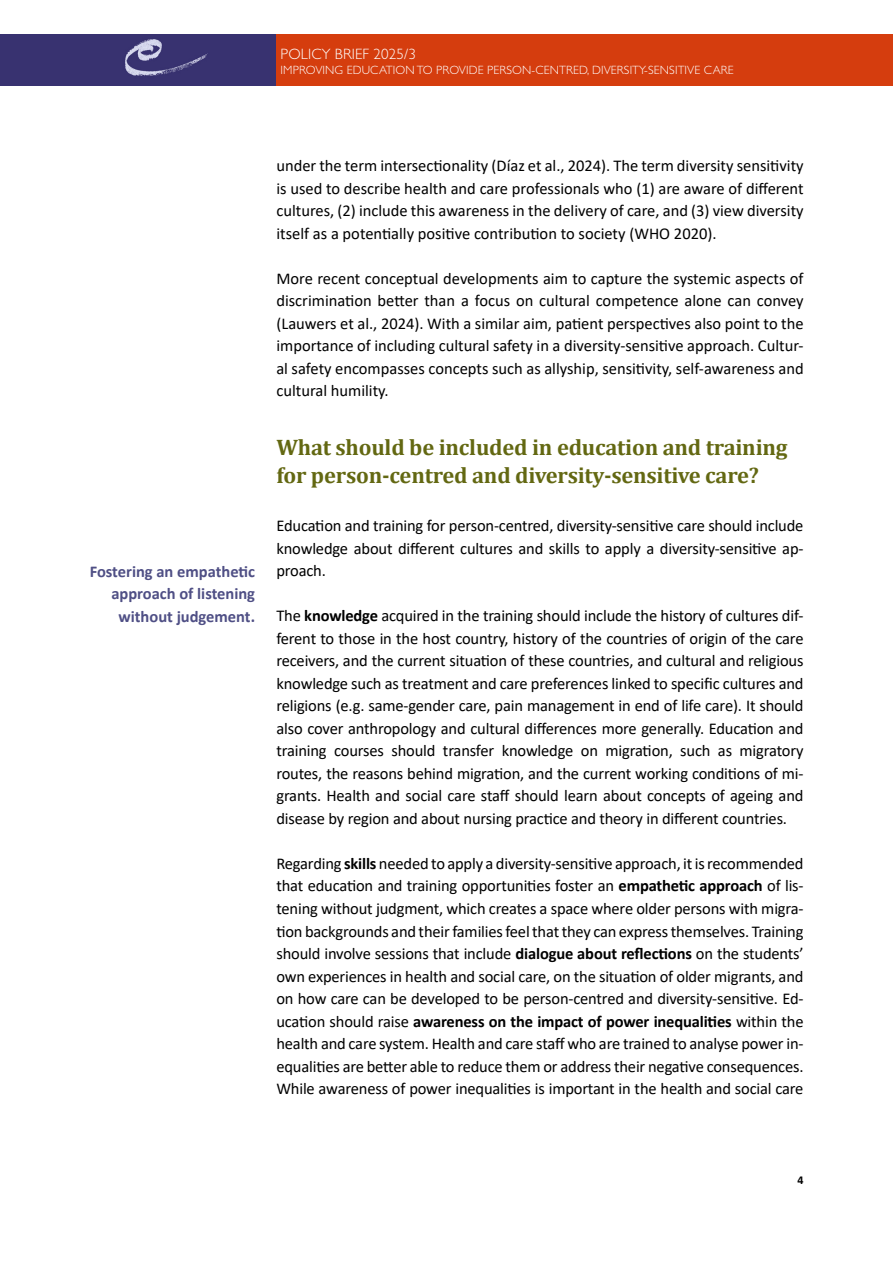
<style>
.page{position:relative;width:893px;height:1263px;background:#fff}
.page>*{position:absolute;margin:0;border:0;box-sizing:border-box;transform-origin:0 0}
.t1{font:700 22.5px/28.5px "Cambria";letter-spacing:-.01em;color:#636812}
.t2{font:16.5px/22.5px "Calibri";letter-spacing:-.01em;color:#000;text-align:justify}
.t3{font:700 16.5px/22.5px "Calibri";color:#4f4f85;text-align:right}
.t4{font:300 15px "Gill Sans Std";letter-spacing:.01em;color:#fff}
.t5{font:300 12px "Gill Sans Std";letter-spacing:.01em;color:#fff}
.t6{font:700 12px "Calibri";color:#000}
.s1{font-weight:700}
</style>
<div class="page">
<div style="left:0;top:34px;width:276px;height:51px;background:#383270"></div>
<div style="left:276px;top:34px;width:617px;height:51px;background:#d53d0e"></div>
<p class="t4" style="left:281px;top:45px;width:137px">POLICY BRIEF 2025/3</p>
<p class="t5" style="left:281px;top:63px;width:455px">IMPROVING EDUCATION TO PROVIDE PERSON-CENTRED, DIVERSITY-SENSITIVE CARE</p>
<p class="t3" style="left:90px;top:559px;width:167px">Fostering an empathetic approach of listening without judgement.</p>
<p class="t2" style="left:276px;top:154px;width:529px">under the term intersectionality (Díaz et al., 2024). The term diversity sensitivity is used to describe health and care professionals who (1) are aware of different cultures, (2) include this awareness in the delivery of care, and (3) view diversity itself as a potentially positive contribution to society (WHO 2020).</p>
<p class="t2" style="left:276px;top:267px;width:529px">More recent conceptual developments aim to capture the systemic aspects of discrimination better than a focus on cultural competence alone can convey (Lauwers et al., 2024). With a similar aim, patient perspectives also point to the importance of including cultural safety in a diversity-sensitive approach. Cultur&shy;al safety encompasses concepts such as allyship, sensitivity, self-awareness and cultural humility.</p>
<h1 class="t1" style="left:276px;top:432px;width:513px">What should be included in education and training for person-centred and diversity-sensitive care?</h1>
<p class="t2" style="left:276px;top:514px;width:529px">Education and training for person-centred, diversity-sensitive care should include knowledge about different cultures and skills to apply a diversity-sensitive ap&shy;proach.</p>
<p class="t2" style="left:276px;top:604px;width:529px">The <span class="s1">knowledge</span> acquired in the training should include the history of cultures dif&shy;ferent to those in the host country, history of the countries of origin of the care receivers, and the current situation of these countries, and cultural and religious knowledge such as treatment and care preferences linked to specific cultures and religions (e.g. same-gender care, pain management in end of life care). It should also cover anthropology and cultural differences more generally. Education and training courses should transfer knowledge on migration, such as migratory routes, the reasons behind migration, and the current working conditions of mi&shy;grants. Health and social care staff should learn about concepts of ageing and disease by region and about nursing practice and theory in different countries.</p>
<p class="t2" style="left:276px;top:852px;width:529px">Regarding <span class="s1">skills</span> needed to apply a diversity-sensitive approach, it is recommended that education and training opportunities foster an <span class="s1">empathetic approach</span> of lis&shy;tening without judgment, which creates a space where older persons with migra&shy;tion backgrounds and their families feel that they can express themselves. Training should involve sessions that include <span class="s1">dialogue about reflections</span> on the students’ own experiences in health and social care, on the situation of older migrants, and on how care can be developed to be person-centred and diversity-sensitive. Ed&shy;ucation should raise <span class="s1">awareness on the impact of power inequalities</span> within the health and care system. Health and care staff who are trained to analyse power in&shy;equalities are better able to reduce them or address their negative consequences.<br>While awareness of power inequalities is important in the health and social care</p>
<p class="t6" style="left:798px;top:1171px;width:8px">4</p>
</div>
